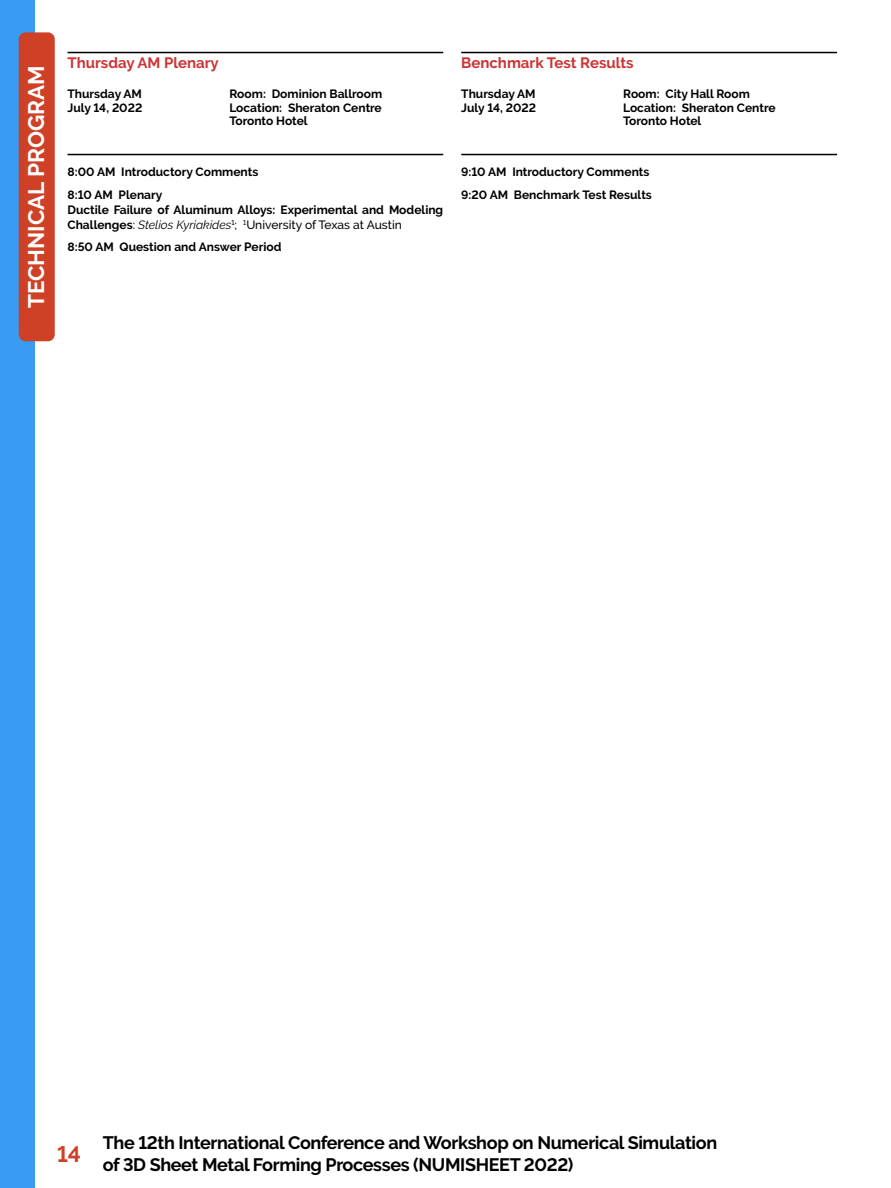
<style>
.page{position:relative;width:891px;height:1188px;background:#fff}
.page>*{position:absolute;margin:0;border:0;box-sizing:border-box;transform-origin:0 0}
.t1{font:700 22.5px "Raleway";color:#fff}
.t2{font:700 22.35px "Raleway";color:#ce4126}
.t3{font:700 18px/21.6px "Raleway";letter-spacing:-.02em;color:#000}
.t4{font:700 15px "Raleway";color:#c33}
.t5{font:700 12px/13.5px "Raleway";color:#000}
.s1{font-weight:500}
.s2{font-weight:400;font-style:italic}
</style>
<div class="page">
<div style="left:0;top:0;width:35px;height:1188px;background:#389cf2"></div>
<div style="left:19px;top:32px;width:36px;height:309px;background:#ce4126;border-radius:7px"></div>
<hr style="left:68px;top:52px;width:375px;height:1px;background:#000">
<hr style="left:68px;top:154px;width:375px;height:1px;background:#000">
<hr style="left:461px;top:52px;width:376px;height:1px;background:#000">
<hr style="left:461px;top:154px;width:376px;height:1px;background:#000">
<h1 class="t1" style="left:24px;top:308px;width:244px;rotate:-90deg">TECHNICAL PROGRAM</h1>
<p class="t4" style="left:68px;top:54px;width:153px">Thursday AM Plenary</p>
<p class="t5" style="left:68px;top:87px;width:76px">Thursday AM</p>
<p class="t5" style="left:230px;top:87px;width:154px">Room: Dominion Ballroom</p>
<p class="t5" style="left:68px;top:101px;width:76px">July 14, 2022</p>
<p class="t5" style="left:230px;top:101px;width:154px">Location: Sheraton Centre<br>Toronto Hotel</p>
<p class="t5" style="left:68px;top:161px;width:192px;line-height:22.5px">8:00 AM Introductory Comments<br>8:10 AM Plenary</p>
<p class="t5" style="left:68px;top:202px;width:377px;line-height:15px">Ductile Failure of Aluminum Alloys: Experimental and Modeling<br>Challenges<span class="s1">:</span> <span class="s2">Stelios Kyriakides</span><sup>1</sup><span class="s1">;</span> <sup>1</sup><span class="s1">University of Texas at Austin</span></p>
<p class="t5" style="left:67px;top:240px;width:215px">8:50 AM Question and Answer Period</p>
<p class="t4" style="left:461px;top:54px;width:174px">Benchmark Test Results</p>
<p class="t5" style="left:461px;top:87px;width:76px">Thursday AM</p>
<p class="t5" style="left:623px;top:87px;width:128px">Room: City Hall Room</p>
<p class="t5" style="left:461px;top:101px;width:76px">July 14, 2022</p>
<p class="t5" style="left:623px;top:101px;width:154px">Location: Sheraton Centre<br>Toronto Hotel</p>
<p class="t5" style="left:461px;top:161px;width:192px;line-height:22.5px">9:10 AM Introductory Comments<br>9:20 AM Benchmark Test Results</p>
<h2 class="t2" style="left:57px;top:1141px;width:25px">14</h2>
<h3 class="t3" style="left:103px;top:1132px;width:616px">The 12th International Conference and Workshop on Numerical Simulation of 3D Sheet Metal Forming Processes (NUMISHEET 2022)</h3>
</div>
